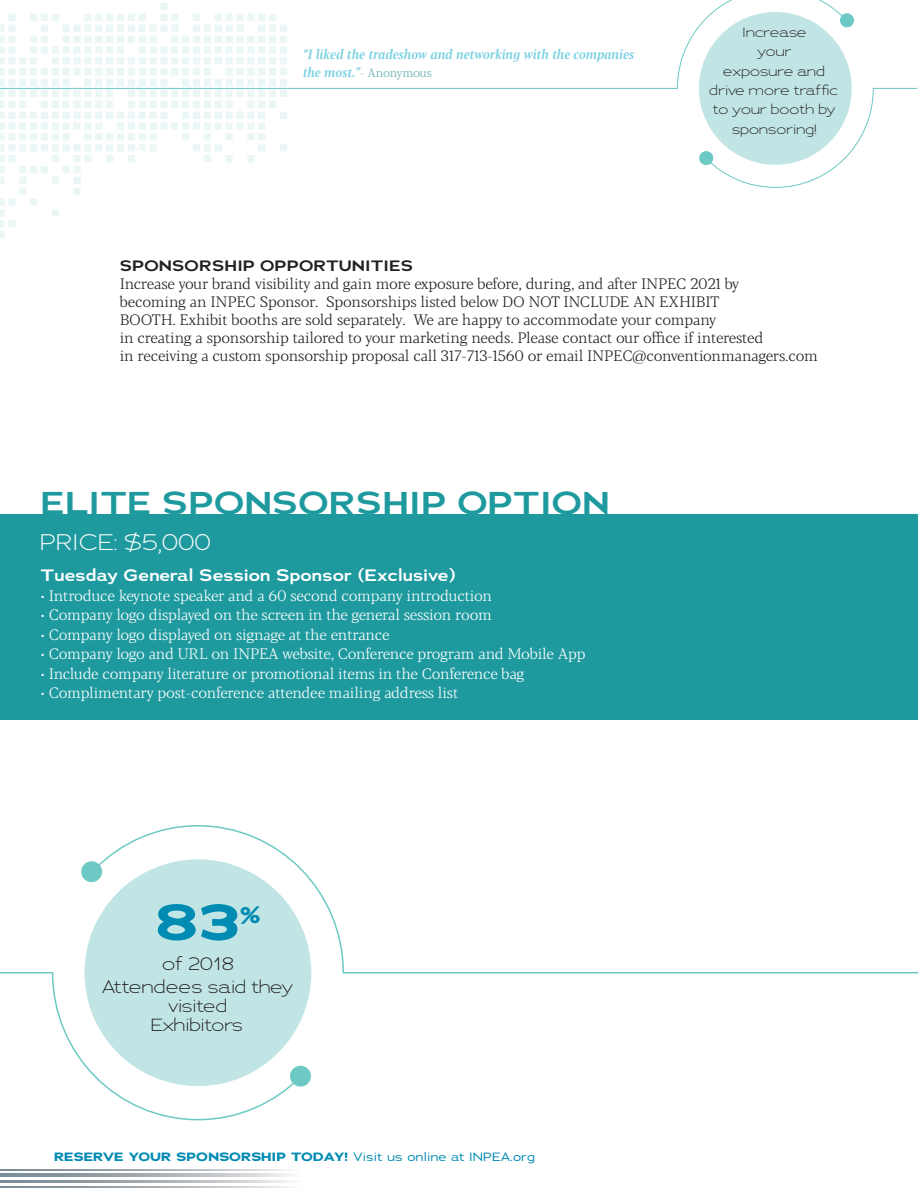
<style>
.page{position:relative;width:918px;height:1188px;background:#fff}
.page>*{position:absolute;margin:0;border:0;box-sizing:border-box;transform-origin:0 0}
.t1{font:700 51px "Adrianna Extended";color:#008bb3}
.t2{font:600 31.5px "Adrianna Extended";color:#1e9a9f}
.t3{font:300 22.5px "Adrianna Extended";letter-spacing:.015em;color:#fff}
.t4{font:300 18px/22.5px "Adrianna Extended";letter-spacing:-.01em;color:#231f20;text-align:center}
.t5{font:300 17.55px/19.5px "Adrianna Extended";letter-spacing:-.02em;color:#231f20;text-align:center}
.t6{font:600 16.5px "Adrianna Extended";color:#fff}
.t7{font:300 15px/18px "Blacker Pro Tx";letter-spacing:-.01em;color:#231f20}
.t8{font:300 15px "Blacker Pro Tx";letter-spacing:-.01em;color:#fff}
.t9{font:300 15px "Blacker Pro Tx";letter-spacing:-.03em;color:#fff}
.t10{font:600 15px "Adrianna Extended";color:#231f20}
.t11{font:300 13.5px/19.5px "Adrianna Extended";letter-spacing:-.01em;color:#231f20;text-align:center}
.t12{font:italic 500 13.5px "Blacker Pro Cond Tx";letter-spacing:-.01em;color:#78d0e2}
.t13{font:700 12px "Adrianna Extended";color:#008bb3}
.t14{font:300 12px "Blacker Pro Tx";letter-spacing:-.02em;color:#63adb2}
.s1{font-family:"Blacker Pro Cond Tx";font-weight:500;font-style:italic;font-size:13.5px;color:#78d0e2}
.s2{font-size:17.55px}
.s3{font-weight:400}
</style>
<div class="page">
<svg style="left:0;top:198px;width:5px;height:40px"></svg>
<div style="left:8px;top:198px;width:7px;height:8px;background:#ebf6f6"></div>
<div style="left:19px;top:188px;width:7px;height:7px;background:#ebf6f6"></div>
<div style="left:30px;top:198px;width:7px;height:8px;background:#ebf6f6"></div>
<div style="left:73px;top:188px;width:8px;height:7px;background:#ebf6f6"></div>
<div style="left:8px;top:220px;width:7px;height:7px;background:#ebf6f6"></div>
<div style="left:52px;top:209px;width:7px;height:8px;background:#ebf6f6"></div>
<svg style="left:0;top:0;width:918px;height:188px"></svg>
<div style="left:840px;top:13px;width:14px;height:14px;background:#6dc9c4;border-radius:50%"></div>
<div style="left:699px;top:151px;width:14px;height:14px;background:#6dc9c4;border-radius:50%"></div>
<div style="left:0;top:514px;width:918px;height:206px;background:#1e9a9f"></div>
<svg style="left:0;top:825px;width:918px;height:296px"></svg>
<div style="left:81px;top:861px;width:21px;height:21px;background:#6dc9c4;border-radius:50%"></div>
<div style="left:290px;top:1066px;width:21px;height:21px;background:#6dc9c4;border-radius:50%"></div>
<p class="t12" style="left:303px;top:45px;width:333px">“I liked the tradeshow and networking with the companies</p>
<p class="t14" style="left:303px;top:65px;width:131px"><span class="s1">the most.”</span>- Anonymous</p>
<p class="t11" style="left:709px;top:22px;width:130px">Increase<br>your<br>exposure and drive more traffic to your booth by sponsoring!</p>
<p class="t10" style="left:120px;top:256px;width:295px">SPONSORSHIP OPPORTUNITIES</p>
<p class="t7" style="left:120px;top:275px;width:700px">Increase your brand visibility and gain more exposure before, during, and after INPEC 2021 by<br>becoming an INPEC Sponsor. Sponsorships listed below DO NOT INCLUDE AN EXHIBIT<br>BOOTH. Exhibit booths are sold separately. We are happy to accommodate your company<br>in creating a sponsorship tailored to your marketing needs. Please contact our office if interested<br>in receiving a custom sponsorship proposal call 317-713-1560 or email INPEC@conventionmanagers.com</p>
<h2 class="t2" style="left:40px;top:481px;width:571px">ELITE SPONSORSHIP OPTION</h2>
<h3 class="t3" style="left:41px;top:528px;width:172px">PRICE: $5,000</h3>
<p class="t6" style="left:40px;top:564px;width:416px">Tuesday General Session Sponsor (Exclusive)</p>
<p class="t8" style="left:40px;top:586px;width:453px">• Introduce keynote speaker and a 60 second company introduction</p>
<p class="t8" style="left:40px;top:605px;width:453px">• Company logo displayed on the screen in the general session room</p>
<p class="t8" style="left:40px;top:625px;width:351px">• Company logo displayed on signage at the entrance</p>
<p class="t8" style="left:40px;top:644px;width:547px">• Company logo and URL on INPEA website, Conference program and Mobile App</p>
<p class="t9" style="left:40px;top:664px;width:486px">• Include company literature or promotional items in the Conference bag</p>
<p class="t8" style="left:40px;top:683px;width:419px">• Complimentary post-conference attendee mailing address list</p>
<h1 class="t1" style="left:156px;top:889px;width:107px">83<sup>%</sup></h1>
<p class="t4" style="left:102px;top:952px;width:193px">of 2018<br>Attendees <span class="s2">said they</span></p>
<p class="t5" style="left:151px;top:996px;width:94px">visited<br>Exhibitors</p>
<p class="t13" style="left:54px;top:1149px;width:483px">RESERVE YOUR SPONSORSHIP TODAY! <span class="s3">Visit us online at INPEA.org</span></p>
</div>
